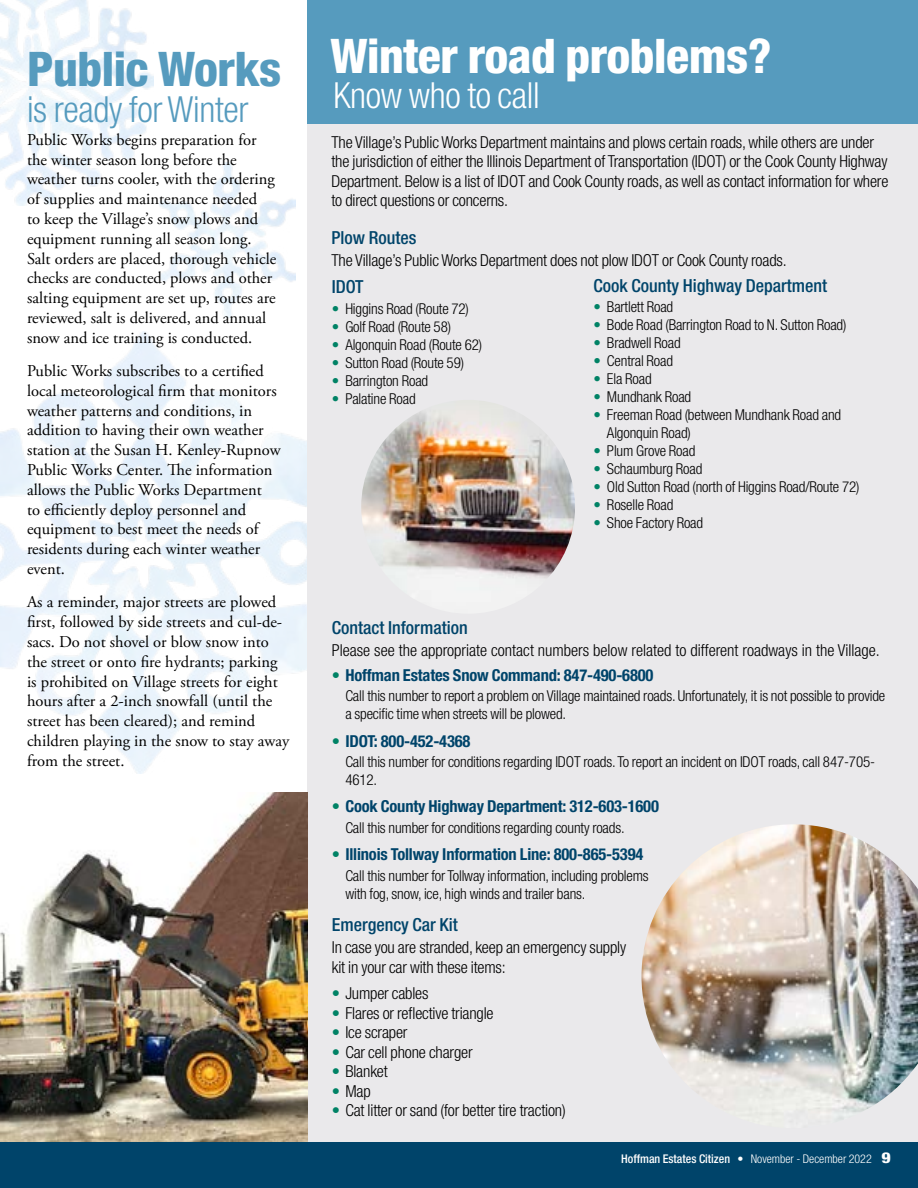
<style>
.page{position:relative;width:918px;height:1188px;background:#fff}
.page>*{position:absolute;margin:0;border:0;box-sizing:border-box;transform-origin:0 0}
.t1{font:800 condensed 47.85px "Helvetica Neue LT Std";letter-spacing:-.01em;color:#fff}
.t2{font:800 condensed 47.85px "Helvetica Neue LT Std";letter-spacing:-.01em;color:#569bbe}
.t3{font:300 condensed 36px "Helvetica Neue LT Std";letter-spacing:-.01em;color:#569bbe}
.t4{font:300 condensed 36px "Helvetica Neue LT Std";letter-spacing:-.01em;color:#fff}
.t5{font:500 condensed 18px "Helvetica Neue LT Std";color:#00446a}
.t6{font:16.5px/19.8px "Adobe Garamond Pro";color:#000}
.t7{font:300 condensed 16.5px/19.5px "Helvetica Neue LT Std";letter-spacing:-.01em;color:#000}
.t8{font:700 condensed 16.5px "Helvetica Neue LT Std";letter-spacing:-.01em;color:#00446a}
.t9{font:300 condensed 15px/18px "Helvetica Neue LT Std";letter-spacing:-.01em;color:#000}
.t10{font:300 condensed 12px "Helvetica Neue LT Std";color:#fff}
.s1{color:#008265}
.s2{font-weight:300;color:#008265}
.s3{font-weight:500}
.s4{font-weight:800;font-size:15px}
</style>
<div class="page">
<img style="left:160px;top:162px;width:136px;height:155px">
<img style="left:0;top:0;width:153px;height:206px">
<div style="left:308px;top:122px;width:610px;height:1066px;background:#eae9eb"></div>
<div style="left:308px;top:0;width:610px;height:123px;background:#569bbe"></div>
<img style="left:361px;top:400px;width:214px;height:214px;border-radius:107px">
<img style="left:0;top:793px;width:308px;height:350px">
<div style="left:0;top:1143px;width:918px;height:45px;background:#00446a"></div>
<img style="left:642px;top:824px;width:276px;height:296px">
<h1 class="t2" style="left:27px;top:39px;width:256px">Public Works</h1>
<h2 class="t3" style="left:27px;top:89px;width:223px">is ready for Winter</h2>
<p class="t6" style="left:27px;top:130px;width:251px">Public Works begins preparation for the winter season long before the weather turns cooler, with the ordering of supplies and maintenance needed<br>to keep the Village’s snow plows and equipment running all season long.<br>Salt orders are placed, thorough vehicle checks are conducted, plows and other salting equipment are set up, routes are reviewed, salt is delivered, and annual snow and ice training is conducted.</p>
<p class="t6" style="left:27px;top:362px;width:255px">Public Works subscribes to a certified local meteorological firm that monitors weather patterns and conditions, in addition to having their own weather station at the Susan H. Kenley-Rupnow Public Works Center. The information allows the Public Works Department<br>to efficiently deploy personnel and equipment to best meet the needs of residents during each winter weather event.</p>
<p class="t6" style="left:27px;top:593px;width:264px">As a reminder, major streets are plowed first, followed by side streets and cul-de&shy;sacs. Do not shovel or blow snow into the street or onto fire hydrants; parking is prohibited on Village streets for eight hours after a 2-inch snowfall (until the street has been cleared); and remind children playing in the snow to stay away from the street.</p>
<h1 class="t1" style="left:330px;top:26px;width:443px">Winter road problems?</h1>
<h2 class="t4" style="left:333px;top:74px;width:208px">Know who to call</h2>
<p class="t7" style="left:332px;top:132px;width:558px">The Village’s Public Works Department maintains and plows certain roads, while others are under the jurisdiction of either the Illinois Department of Transportation (IDOT) or the Cook County Highway Department. Below is a list of IDOT and Cook County roads, as well as contact information for where to direct questions or concerns.</p>
<p class="t5" style="left:332px;top:227px;width:86px">Plow Routes</p>
<p class="t7" style="left:332px;top:250px;width:454px">The Village’s Public Works Department does not plow IDOT or Cook County roads.</p>
<p class="t5" style="left:332px;top:276px;width:33px">IDOT</p>
<p class="t9" style="left:332px;top:299px;width:139px"><span class="s1">•</span> Higgins Road (Route 72)</p>
<p class="t9" style="left:332px;top:317px;width:121px"><span class="s1">•</span> Golf Road (Route 58)</p>
<p class="t9" style="left:332px;top:335px;width:152px"><span class="s1">•</span> Algonquin Road (Route 62)</p>
<p class="t9" style="left:332px;top:353px;width:134px"><span class="s1">•</span> Sutton Road (Route 59)</p>
<p class="t9" style="left:332px;top:371px;width:98px"><span class="s1">•</span> Barrington Road</p>
<p class="t9" style="left:332px;top:389px;width:85px"><span class="s1">•</span> Palatine Road</p>
<p class="t5" style="left:593px;top:275px;width:235px">Cook County Highway Department</p>
<p class="t9" style="left:593px;top:298px;width:81px"><span class="s1">•</span> Bartlett Road</p>
<p class="t9" style="left:593px;top:316px;width:254px"><span class="s1">•</span> Bode Road (Barrington Road to N. Sutton Road)</p>
<p class="t9" style="left:593px;top:334px;width:89px"><span class="s1">•</span> Bradwell Road</p>
<p class="t9" style="left:593px;top:352px;width:81px"><span class="s1">•</span> Central Road</p>
<p class="t9" style="left:593px;top:370px;width:60px"><span class="s1">•</span> Ela Road</p>
<p class="t9" style="left:593px;top:388px;width:99px"><span class="s1">•</span> Mundhank Road</p>
<p class="t9" style="left:607px;top:406px;width:236px;text-indent:-14px"><span class="s1">•</span> Freeman Road (between Mundhank Road and<br>Algonquin Road)</p>
<p class="t9" style="left:593px;top:442px;width:103px"><span class="s1">•</span> Plum Grove Road</p>
<p class="t9" style="left:593px;top:460px;width:110px"><span class="s1">•</span> Schaumburg Road</p>
<p class="t9" style="left:593px;top:478px;width:268px"><span class="s1">•</span> Old Sutton Road (north of Higgins Road/Route 72)</p>
<p class="t9" style="left:593px;top:496px;width:81px"><span class="s1">•</span> Roselle Road</p>
<p class="t9" style="left:593px;top:514px;width:111px"><span class="s1">•</span> Shoe Factory Road</p>
<p class="t5" style="left:332px;top:617px;width:137px">Contact Information</p>
<p class="t7" style="left:332px;top:641px;width:547px">Please see the appropriate contact numbers below related to different roadways in the Village.</p>
<p class="t8" style="left:332px;top:665px;width:323px"><span class="s2">•</span> Hoffman Estates Snow Command: 847-490-6800</p>
<p class="t9" style="left:345px;top:686px;width:542px">Call this number to report a problem on Village maintained roads. Unfortunately, it is not possible to provide a specific time when streets will be plowed.</p>
<p class="t8" style="left:332px;top:731px;width:140px"><span class="s2">•</span> IDOT: 800-452-4368</p>
<p class="t9" style="left:345px;top:752px;width:531px">Call this number for conditions regarding IDOT roads. To report an incident on IDOT roads, call 847-705-<br>4612.</p>
<p class="t8" style="left:332px;top:797px;width:329px"><span class="s2">•</span> Cook County Highway Department: 312-603-1600</p>
<p class="t9" style="left:345px;top:818px;width:278px">Call this number for conditions regarding county roads.</p>
<p class="t8" style="left:332px;top:845px;width:313px"><span class="s2">•</span> Illinois Tollway Information Line: 800-865-5394</p>
<p class="t9" style="left:345px;top:866px;width:305px">Call this number for Tollway information, including problems with fog, snow, ice, high winds and trailer bans.</p>
<p class="t5" style="left:332px;top:914px;width:127px">Emergency Car Kit</p>
<p class="t7" style="left:332px;top:938px;width:296px">In case you are stranded, keep an emergency supply kit in your car with these items:</p>
<p class="t7" style="left:332px;top:983px;width:98px"><span class="s1">•</span> Jumper cables</p>
<p class="t7" style="left:332px;top:1003px;width:163px"><span class="s1">•</span> Flares or reflective triangle</p>
<p class="t7" style="left:332px;top:1022px;width:77px"><span class="s1">•</span> Ice scraper</p>
<p class="t7" style="left:332px;top:1042px;width:142px"><span class="s1">•</span> Car cell phone charger</p>
<p class="t7" style="left:332px;top:1061px;width:57px"><span class="s1">•</span> Blanket</p>
<p class="t7" style="left:332px;top:1081px;width:40px"><span class="s1">•</span> Map</p>
<p class="t7" style="left:332px;top:1100px;width:235px"><span class="s1">•</span> Cat litter or sand (for better tire traction)</p>
<p class="t10" style="left:621px;top:1152px;width:271px"><span class="s3">Hoffman Estates Citizen</span> • November - December 2022 <span class="s4">9</span></p>
</div>
